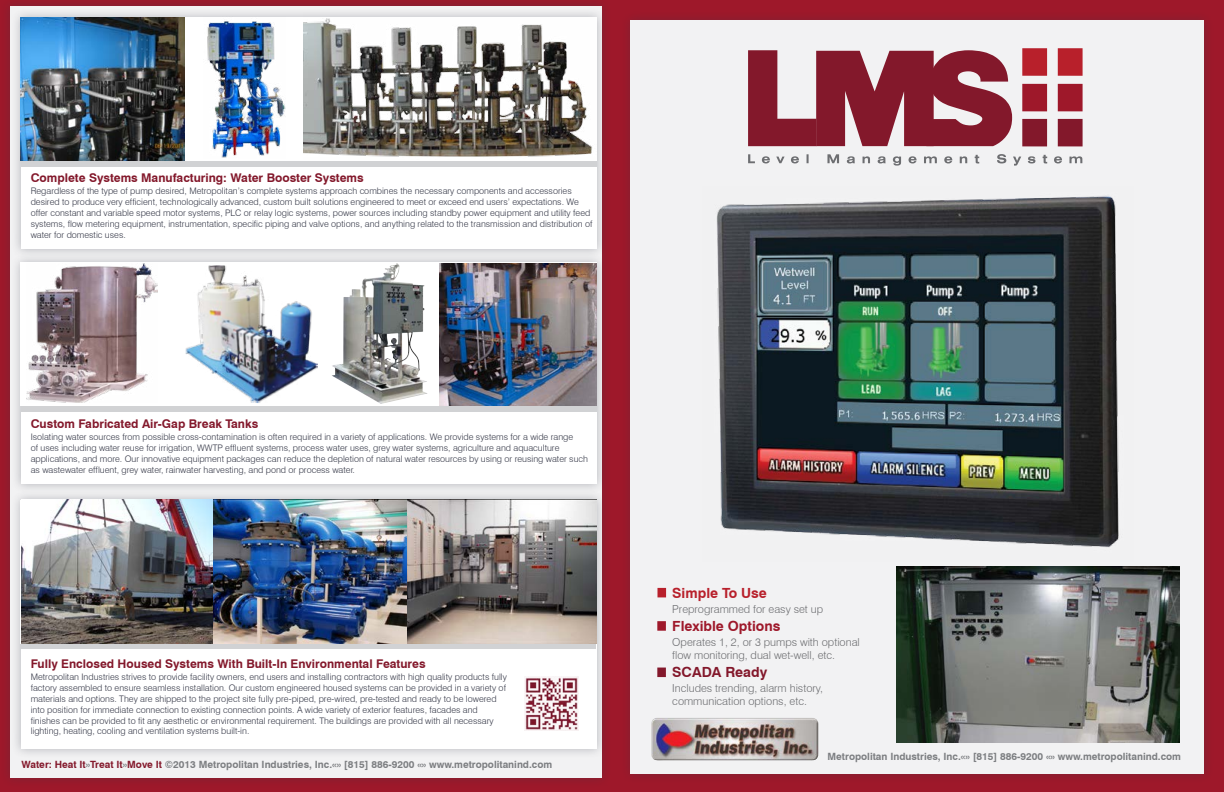
<style>
.page{position:relative;width:1224px;height:792px;background:#fff}
.page>*{position:absolute;margin:0;border:0;box-sizing:border-box;transform-origin:0 0}
.t1{font:700 14px "Swiss 721 BT";color:#9e182a}
.t2{font:700 14px "Swiss 721 BT";color:#b8202b}
.t3{font:700 14px "Swiss 721 BT";color:#83182b}
.t4{font:700 12px "Swiss 721 BT";color:#83182b}
.t5{font:300 11px/13.2px "Swiss 721 BT";color:#6d6e71}
.t6{font:700 10px "Swiss 721 BT";color:#7c7e81}
.t7{font:300 9px/10.8px "Swiss 721 BT";color:#363948}
.s1{color:#83182b}
</style>
<div class="page">
<div style="left:611px;top:0;width:613px;height:792px;background:#9e182a"></div>
<div style="left:621px;top:11px;width:593px;height:773px;background:#99192b"></div>
<div style="left:631px;top:21px;width:573px;height:753px;background:#f2f2f3"></div>
<img style="left:716px;top:195px;width:403px;height:353px">
<svg style="left:748px;top:50px;width:264px;height:96px"></svg>
<div style="left:1022px;top:119px;width:25px;height:27px;background:#83182b"></div>
<div style="left:1022px;top:48px;width:25px;height:28px;background:#b8202b"></div>
<div style="left:1022px;top:84px;width:25px;height:27px;background:#9e182a"></div>
<div style="left:1058px;top:119px;width:25px;height:27px;background:#83182b"></div>
<div style="left:1058px;top:48px;width:25px;height:28px;background:#b8202b"></div>
<div style="left:1058px;top:84px;width:25px;height:27px;background:#9e182a"></div>
<svg style="left:748px;top:154px;width:334px;height:12px"></svg>
<div style="left:657px;top:668px;width:9px;height:9px;background:#83182b"></div>
<div style="left:657px;top:588px;width:9px;height:9px;background:#b8202b"></div>
<div style="left:657px;top:621px;width:9px;height:10px;background:#9e182a"></div>
<div style="left:0;top:0;width:611px;height:788px;background:#97192b"></div>
<div style="left:10px;top:6px;width:592px;height:772px;background:#f2f2f3"></div>
<div style="left:11px;top:8px;width:595px;height:251px;background:#363948;opacity:.32"></div>
<div style="left:21px;top:18px;width:576px;height:231px;background:#fff"></div>
<div style="left:11px;top:253px;width:595px;height:241px;background:#363948;opacity:.32"></div>
<div style="left:21px;top:263px;width:576px;height:221px;background:#fff"></div>
<div style="left:11px;top:490px;width:595px;height:269px;background:#363948;opacity:.32"></div>
<div style="left:21px;top:500px;width:575px;height:249px;background:#fff"></div>
<div style="left:21px;top:30px;width:576px;height:137px;background:#d1d2d4"></div>
<div style="left:21px;top:275px;width:576px;height:137px;background:#d1d2d4"></div>
<div style="left:20px;top:512px;width:576px;height:137px;background:linear-gradient(to right,#d1d2d4,#d1d2d4)"></div>
<div style="left:21px;top:18px;width:576px;height:143px;background:#fff"></div>
<div style="left:21px;top:263px;width:576px;height:143px;background:#fff"></div>
<img style="left:203px;top:17px;width:82px;height:141px">
<img style="left:185px;top:265px;width:133px;height:138px">
<img style="left:27px;top:263px;width:130px;height:140px">
<img style="left:332px;top:263px;width:95px;height:141px">
<img style="left:304px;top:12px;width:292px;height:145px">
<img style="left:21px;top:18px;width:164px;height:143px">
<img style="left:440px;top:264px;width:157px;height:141px">
<img style="left:22px;top:500px;width:381px;height:143px">
<img style="left:403px;top:500px;width:193px;height:144px">
<img style="left:897px;top:567px;width:283px;height:175px">
<img style="left:651px;top:718px;width:167px;height:42px">
<img style="left:525px;top:677px;width:54px;height:54px">
<h2 class="t4" style="left:31px;top:171px;width:334px">Complete Systems Manufacturing: Water Booster Systems</h2>
<p class="t7" style="left:31px;top:186px;width:563px">Regardless of the type of pump desired, Metropolitan’s complete systems approach combines the necessary components and accessories desired to produce very efficient, technologically advanced, custom built solutions engineered to meet or exceed end users’ expectations. We offer constant and variable speed motor systems, PLC or relay logic systems, power sources including standby power equipment and utility feed systems, flow metering equipment, instrumentation, specific piping and valve options, and anything related to the transmission and distribution of water for domestic uses.</p>
<h2 class="t4" style="left:31px;top:416px;width:229px">Custom Fabricated Air-Gap Break Tanks</h2>
<p class="t7" style="left:31px;top:432px;width:559px">Isolating water sources from possible cross-contamination is often required in a variety of applications. We provide systems for a wide range<br>of uses including water reuse for irrigation, WWTP effluent systems, process water uses, grey water systems, agriculture and aquaculture applications, and more. Our innovative equipment packages can reduce the depletion of natural water resources by using or reusing water such as wastewater effluent, grey water, rainwater harvesting, and pond or process water.</p>
<h2 class="t4" style="left:31px;top:656px;width:396px">Fully Enclosed Housed Systems With Built-In Environmental Features</h2>
<p class="t7" style="left:31px;top:672px;width:478px">Metropolitan Industries strives to provide facility owners, end users and installing contractors with high quality products fully factory assembled to ensure seamless installation. Our custom engineered housed systems can be provided in a variety of materials and options. They are shipped to the project site fully pre-piped, pre-wired, pre-tested and ready to be lowered into position for immediate connection to existing connection points. A wide variety of exterior features, facades and finishes can be provided to fit any aesthetic or environmental requirement. The buildings are provided with all necessary lighting, heating, cooling and ventilation systems built-in.</p>
<p class="t6" style="left:21px;top:758px;width:532px"><span class="s1">Water: Heat It</span>»<span class="s1">Treat It</span>»<span class="s1">Move It</span> ©2013 Metropolitan Industries, Inc.«» [815] 886-9200 «» www.metropolitanind.com</p>
<h1 class="t2" style="left:672px;top:584px;width:96px">Simple To Use</h1>
<p class="t5" style="left:672px;top:602px;width:152px">Preprogrammed for easy set up</p>
<h1 class="t1" style="left:672px;top:617px;width:110px">Flexible Options</h1>
<p class="t5" style="left:672px;top:635px;width:189px">Operates 1, 2, or 3 pumps with optional flow monitoring, dual wet-well, etc.</p>
<h1 class="t3" style="left:672px;top:664px;width:96px">SCADA Ready</h1>
<p class="t5" style="left:672px;top:682px;width:152px">Includes trending, alarm history, communication options, etc.</p>
<p class="t6" style="left:828px;top:750px;width:355px">Metropolitan Industries, Inc.«» [815] 886-9200 «» www.metropolitanind.com</p>
</div>
